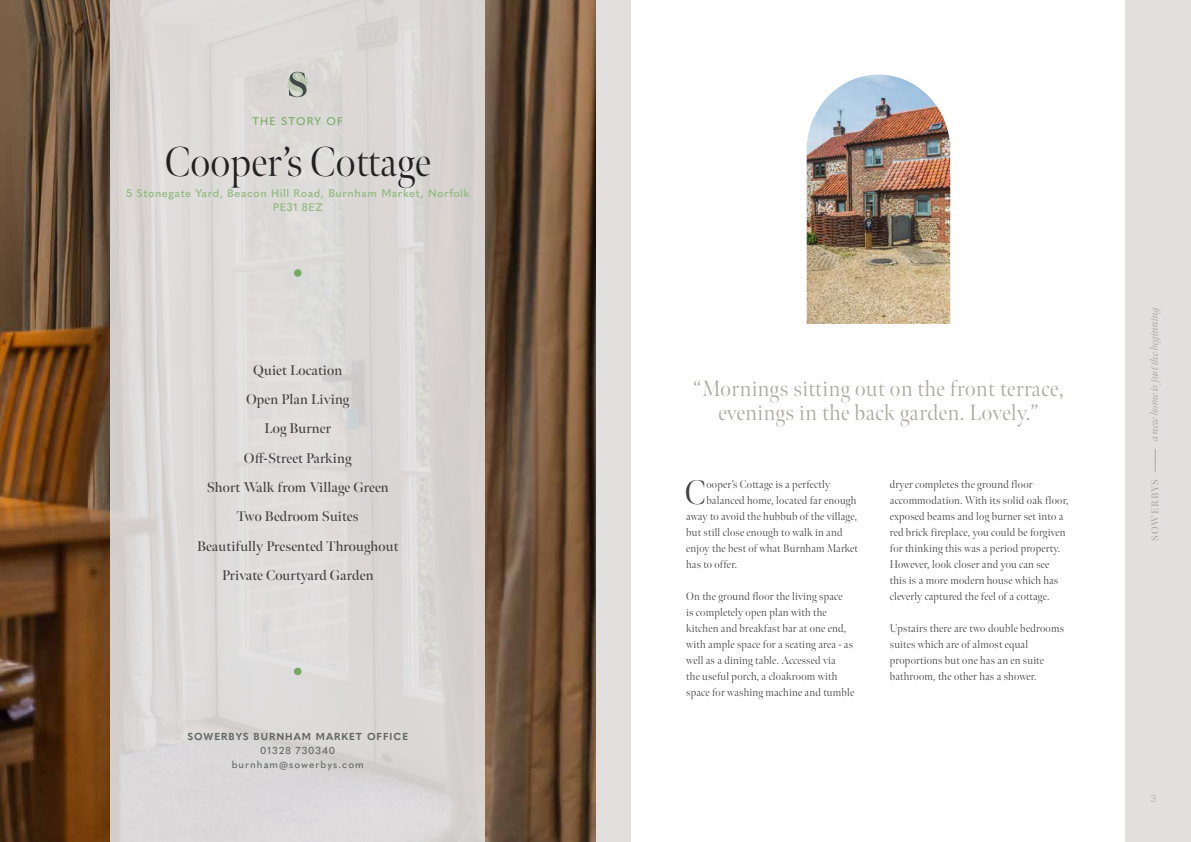
<style>
.page{position:relative;width:1191px;height:842px;background:#fff}
.page>*{position:absolute;margin:0;border:0;box-sizing:border-box;transform-origin:0 0}
.t1{font:300 41.5px "Meno Banner";color:#222223}
.t2{font:300 34px "Meno Banner";color:#434141}
.t3{font:300 22px/24px "Meno Banner";letter-spacing:.025em;color:#ada8a0;text-align:center}
.t4{font:600 14px/29.3px "Meno Banner";letter-spacing:.01em;color:#434141;text-align:center}
.t5{font:300 11px/16px "Meno Banner";letter-spacing:.02em;color:#434141}
.t6{font:600 11px/14px "Quasimoda";letter-spacing:.05em;color:#96ba81;text-align:center}
.t7{font:italic 11px "Meno Banner";letter-spacing:-.01em;color:#ada8a0}
.t8{font:500 11px "Quasimoda";letter-spacing:.1em;color:#76aa62}
.t9{font:500 10px/14px "Quasimoda";letter-spacing:.1em;color:#5e6662;text-align:center}
.t10{font:700 10px "Quasimoda";letter-spacing:.1em;color:#5e6662}
.t11{font:600 10px "Meno Banner";letter-spacing:.08em;color:#ada8a0}
.t12{font:300 10px "Quasimoda";color:#ada8a0}
</style>
<div class="page">
<div style="left:595px;top:0;width:596px;height:842px;background:#e2e0df"></div>
<svg style="left:1155px;top:449px;width:1px;height:22px"></svg>
<img style="left:0;top:0;width:595px;height:842px">
<div style="left:111px;top:0;width:374px;height:842px;background:#dbd9d8"></div>
<div style="left:294px;top:269px;width:7px;height:8px;background:#76aa62;border-radius:50%"></div>
<div style="left:294px;top:668px;width:7px;height:7px;background:#76aa62;border-radius:50%"></div>
<svg style="left:287px;top:72px;width:21px;height:25px"></svg>
<div style="left:631px;top:0;width:494px;height:842px;background:#fff"></div>
<img style="left:806px;top:75px;width:144px;height:249px">
<p class="t8" style="left:252px;top:113px;width:92px">THE STORY OF</p>
<h1 class="t1" style="left:165px;top:137px;width:267px">Cooper’s Cottage</h1>
<p class="t6" style="left:126px;top:186px;width:345px">5 Stonegate Yard, Beacon Hill Road, Burnham Market, Norfolk<br>PE31 8EZ</p>
<p class="t4" style="left:197px;top:355px;width:203px">Quiet Location<br>Open Plan Living<br>Log Burner<br>Off-Street Parking<br>Short Walk from Village Green<br>Two Bedroom Suites<br>Beautifully Presented Throughout<br>Private Courtyard Garden</p>
<p class="t10" style="left:187px;top:728px;width:222px">SOWERBYS BURNHAM MARKET OFFICE</p>
<p class="t9" style="left:232px;top:742px;width:133px">01328 730340 burnham@sowerbys.com</p>
<h3 class="t3" style="left:693px;top:377px;width:372px">“Mornings sitting out on the front terrace, evenings in the back garden. Lovely.”</h3>
<h2 class="t2" style="left:685px;top:472px;width:22px">C</h2>
<p class="t5" style="left:706px;top:477px;width:125px">ooper’s Cottage is a perfectly</p>
<p class="t5" style="left:706px;top:493px;width:151px">balanced home, located far enough</p>
<p class="t5" style="left:686px;top:509px;width:173px">away to avoid the hubbub of the village,</p>
<p class="t5" style="left:686px;top:525px;width:158px">but still close enough to walk in and</p>
<p class="t5" style="left:686px;top:541px;width:173px">enjoy the best of what Burnham Market</p>
<p class="t5" style="left:686px;top:557px;width:52px">has to offer.</p>
<p class="t5" style="left:686px;top:589px;width:169px">On the ground floor the living space<br>is completely open plan with the kitchen and breakfast bar at one end, with ample space for a seating area - as well as a dining table. Accessed via<br>the useful porch, a cloakroom with space for washing machine and tumble</p>
<p class="t5" style="left:889px;top:477px;width:180px">dryer completes the ground floor accommodation. With its solid oak floor, exposed beams and log burner set into a red brick fireplace, you could be forgiven for thinking this was a period property.<br>However, look closer and you can see this is a more modern house which has cleverly captured the feel of a cottage.</p>
<p class="t5" style="left:889px;top:621px;width:176px">Upstairs there are two double bedrooms suites which are of almost equal proportions but one has an en suite bathroom, the other has a shower.</p>
<p class="t7" style="left:1147px;top:441px;width:138px;rotate:-90deg">a new home is just the beginning</p>
<p class="t11" style="left:1149px;top:541px;width:63px;rotate:-90deg">SOWERBYS</p>
<p class="t12" style="left:1150px;top:791px;width:7px">3</p>
</div>
